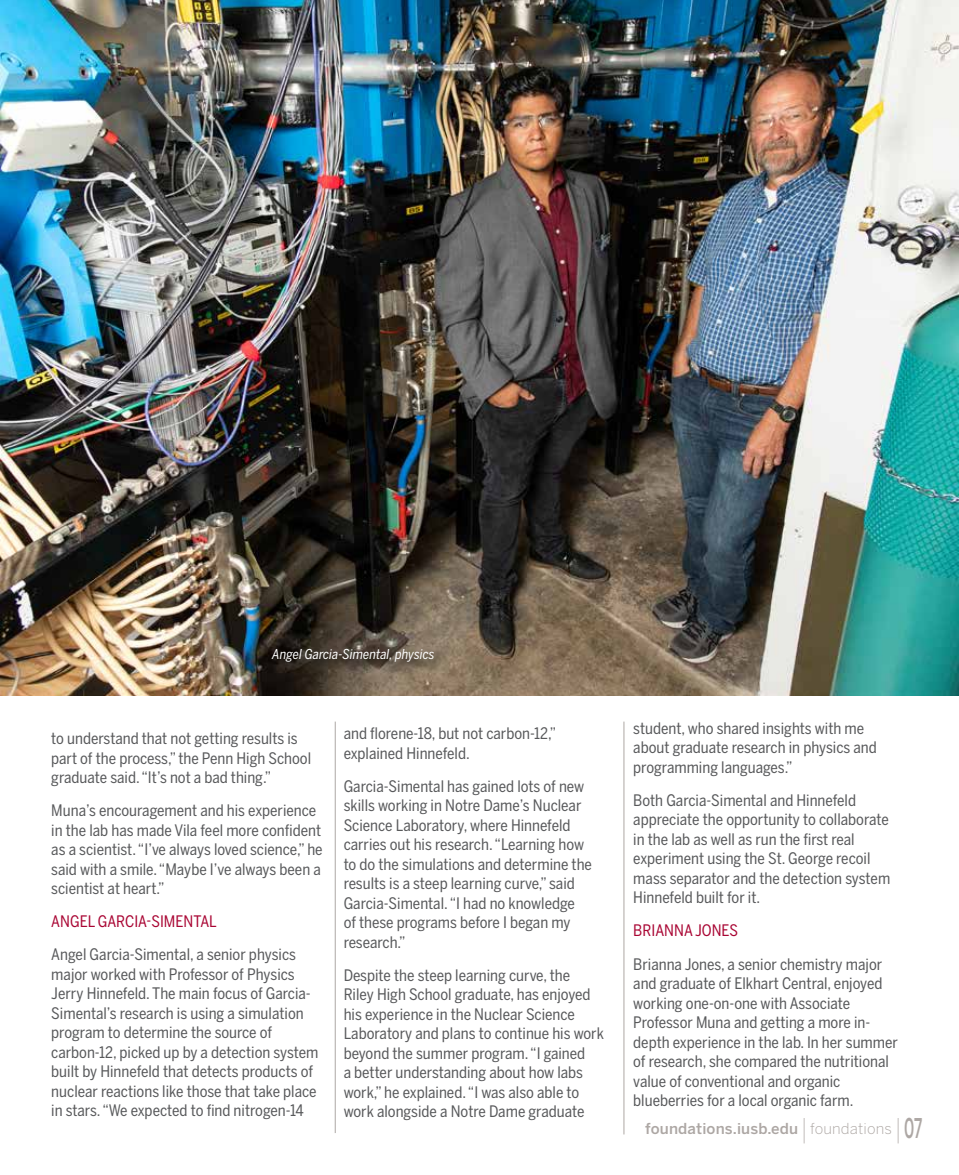
<style>
.page{position:relative;width:959px;height:1175px;background:#fff}
.page>*{position:absolute;margin:0;border:0;box-sizing:border-box;transform-origin:0 0}
.t1{font:15.75px/19.5px "Benton Sans Cond";color:#58595b}
.t2{font:15.75px "Benton Sans Cond";color:#a90533}
.t3{font:500 15px "Benton Sans";letter-spacing:.01em;color:#ada7a4}
.t4{font:italic 13.5px "Benton Sans Cond";color:#fff}
.s1{font-weight:300;font-size:27px}
.s2{font-weight:300}
.s3{font-size:27px}
</style>
<div class="page">
<hr style="left:335px;top:721px;width:1px;height:412px;background:#ada7a4">
<hr style="left:623px;top:721px;width:1px;height:413px;background:#ada7a4">
<img style="left:0;top:0;width:958px;height:695px">
<svg style="left:269px;top:645px;width:177px;height:28px;background:#50453a"></svg>
<p class="t4" style="left:272px;top:645px;width:164px">Angel Garcia-Simental, physics</p>
<p class="t1" style="left:51px;top:728px;width:261px">to understand that not getting results is part of the process,” the Penn High School graduate said. “It’s not a bad thing.”</p>
<p class="t1" style="left:51px;top:800px;width:273px">Muna’s encouragement and his experience in the lab has made Vila feel more confident as a scientist. “I’ve always loved science,” he said with a smile. “Maybe I’ve always been a scientist at heart.”</p>
<p class="t2" style="left:51px;top:912px;width:167px">ANGEL GARCIA-SIMENTAL</p>
<p class="t1" style="left:51px;top:944px;width:269px">Angel Garcia-Simental, a senior physics major worked with Professor of Physics Jerry Hinnefeld. The main focus of Garcia-Simental’s research is using a simulation program to determine the source of carbon-12, picked up by a detection system built by Hinnefeld that detects products of nuclear reactions like those that take place in stars. “We expected to find nitrogen-14</p>
<p class="t1" style="left:343px;top:723px;width:214px">and florene-18, but not carbon-12,” explained Hinnefeld.</p>
<p class="t1" style="left:343px;top:776px;width:250px">Garcia-Simental has gained lots of new skills working in Notre Dame’s Nuclear Science Laboratory, where Hinnefeld carries out his research. “Learning how to do the simulations and determine the results is a steep learning curve,” said Garcia-Simental. “I had no knowledge<br>of these programs before I began my research.”</p>
<p class="t1" style="left:343px;top:965px;width:262px">Despite the steep learning curve, the Riley High School graduate, has enjoyed his experience in the Nuclear Science Laboratory and plans to continue his work beyond the summer program. “I gained<br>a better understanding about how labs work,” he explained. “I was also able to work alongside a Notre Dame graduate</p>
<p class="t1" style="left:633px;top:718px;width:245px">student, who shared insights with me about graduate research in physics and programming languages.”</p>
<p class="t1" style="left:633px;top:790px;width:258px">Both Garcia-Simental and Hinnefeld appreciate the opportunity to collaborate in the lab as well as run the first real experiment using the St. George recoil mass separator and the detection system Hinnefeld built for it.</p>
<p class="t2" style="left:633px;top:921px;width:106px">BRIANNA JONES</p>
<p class="t1" style="left:633px;top:954px;width:266px">Brianna Jones, a senior chemistry major and graduate of Elkhart Central, enjoyed working one-on-one with Associate Professor Muna and getting a more in&shy;depth experience in the lab. In her summer of research, she compared the nutritional value of conventional and organic blueberries for a local organic farm.</p>
<p class="t3" style="left:645px;top:1119px;width:278px">foundations.iusb.edu <span class="s1">|</span> <span class="s2">foundations</span> <span class="s1">|</span> <span class="s3">07</span></p>
</div>
